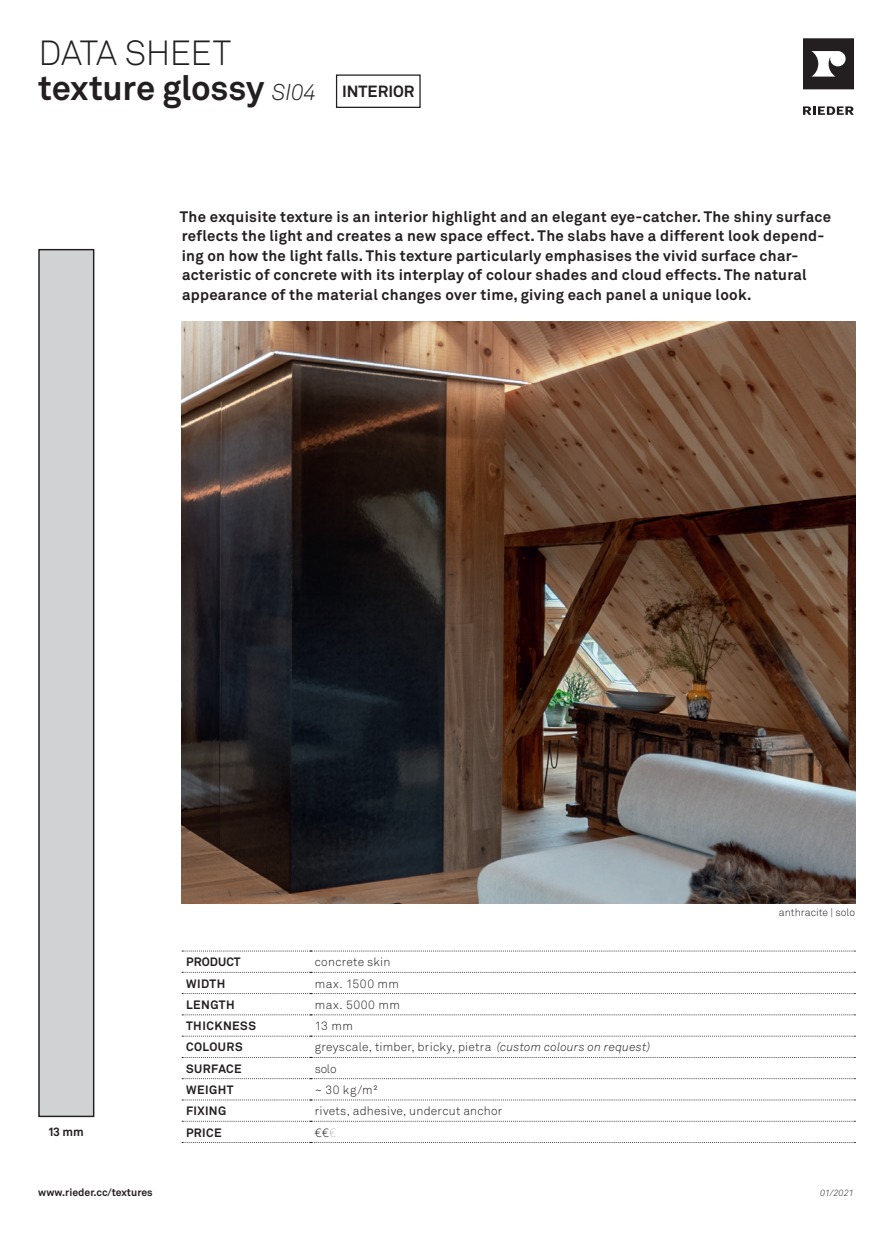
<style>
.page{position:relative;width:893px;height:1234px;background:#fff}
.page>*{position:absolute;margin:0;border:0;box-sizing:border-box;transform-origin:0 0}
.t1{font:700 34.5px/34.5px "Akkurat Pro";letter-spacing:-.01em;color:#231f20}
.t2{font:700 16.05px "Akkurat Pro";color:#231f20}
.t3{font:700 15px/19.5px "Akkurat Pro";letter-spacing:.02em;color:#231f20}
.t4{font:300 12px "Akkurat Pro";letter-spacing:.02em;color:#231f20}
.t5{font:700 12px "Akkurat Pro";letter-spacing:.04em;color:#231f20}
.t6{font:300 12px "Akkurat Pro";letter-spacing:.04em;color:#231f20}
.t7{font:300 12px "Akkurat Pro";letter-spacing:.045em;color:#231f20}
.t8{font:700 12px "Akkurat Pro";letter-spacing:.01em;color:#231f20}
.t9{font:700 10.5px "Akkurat Pro";color:#231f20}
.t10{font:300 10.5px "Akkurat Pro";color:#231f20}
.t11{font:italic 300 9px "Akkurat Pro";color:#231f20}
.s1{font-weight:300}
.s2{font-weight:300;font-style:italic;font-size:22.5px}
.s3{font-style:italic}
.s4{color:#bcbdc0}
</style>
<div class="page">
<svg style="left:803px;top:38px;width:51px;height:51px"></svg>
<svg style="left:803px;top:106px;width:51px;height:9px"></svg>
<svg style="left:182px;top:950px;width:673px;height:1px"></svg>
<svg style="left:182px;top:971px;width:673px;height:1px"></svg>
<svg style="left:182px;top:993px;width:673px;height:1px"></svg>
<svg style="left:182px;top:1014px;width:673px;height:1px"></svg>
<svg style="left:182px;top:1035px;width:673px;height:1px"></svg>
<svg style="left:182px;top:1099px;width:673px;height:1px"></svg>
<svg style="left:182px;top:1078px;width:673px;height:1px"></svg>
<svg style="left:182px;top:1120px;width:673px;height:1px"></svg>
<img style="left:182px;top:321px;width:674px;height:581px">
<div style="left:39px;top:249px;width:55px;height:867px;background:#d1d2d4"></div>
<div style="left:38px;top:249px;width:56px;height:867px;border:1px solid #231f20"></div>
<div style="left:336px;top:74px;width:85px;height:34px;border:1px solid #231f20"></div>
<h1 class="t1" style="left:38px;top:36px;width:280px"><span class="s1">DATA SHEET </span>texture glossy <span class="s2">SI04</span></h1>
<p class="t2" style="left:342px;top:81px;width:74px">INTERIOR</p>
<p class="t3" style="left:180px;top:206px;width:653px">The exquisite texture is an interior highlight and an elegant eye-catcher. The shiny surface reflects the light and creates a new space effect. The slabs have a different look depend&shy;ing on how the light falls. This texture particularly emphasises the vivid surface char&shy;acteristic of concrete with its interplay of colour shades and cloud effects. The natural appearance of the material changes over time, giving each panel a unique look.</p>
<p class="t8" style="left:186px;top:954px;width:56px">PRODUCT</p>
<p class="t4" style="left:315px;top:954px;width:77px">concrete skin</p>
<p class="t5" style="left:186px;top:975px;width:41px">WIDTH</p>
<p class="t6" style="left:315px;top:976px;width:86px">max. 1500 mm</p>
<p class="t5" style="left:186px;top:997px;width:50px">LENGTH</p>
<p class="t7" style="left:315px;top:997px;width:87px">max. 5000 mm</p>
<p class="t5" style="left:186px;top:1018px;width:71px">THICKNESS</p>
<p class="t4" style="left:315px;top:1018px;width:40px">13 mm</p>
<p class="t5" style="left:186px;top:1039px;width:58px">COLOURS</p>
<p class="t4" style="left:315px;top:1039px;width:337px">greyscale, timber, bricky, pietra <span class="s3">(custom colours on request)</span></p>
<p class="t5" style="left:186px;top:1060px;width:57px">SURFACE</p>
<p class="t4" style="left:315px;top:1061px;width:23px">solo</p>
<p class="t5" style="left:186px;top:1082px;width:49px">WEIGHT</p>
<p class="t4" style="left:315px;top:1082px;width:65px">~ 30 kg/m²</p>
<p class="t5" style="left:186px;top:1103px;width:42px">FIXING</p>
<p class="t4" style="left:315px;top:1103px;width:189px">rivets, adhesive, undercut anchor</p>
<p class="t5" style="left:48px;top:1123px;width:37px">13 mm</p>
<p class="t5" style="left:186px;top:1124px;width:37px">PRICE</p>
<p class="t4" style="left:315px;top:1124px;width:23px">€€<span class="s4">€</span></p>
<p class="t10" style="left:779px;top:905px;width:78px">anthracite | solo</p>
<p class="t9" style="left:38px;top:1185px;width:116px">www.rieder.cc/textures</p>
<p class="t11" style="left:820px;top:1186px;width:36px">01/2021</p>
</div>
